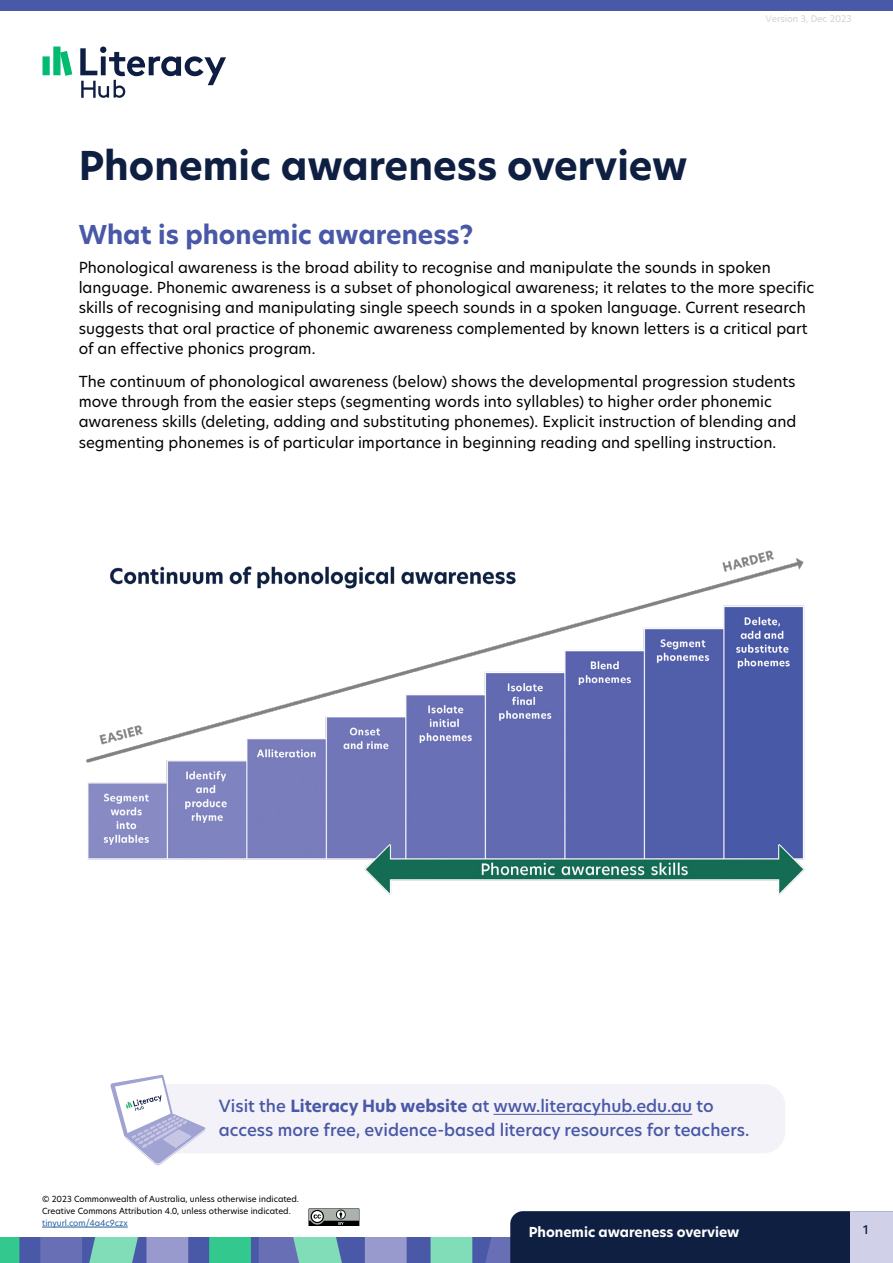
<style>
.page{position:relative;width:893px;height:1263px;background:#fff}
.page>*{position:absolute;margin:0;border:0;box-sizing:border-box;transform-origin:0 0}
.t1{font:700 39px "New Hero";color:#0e1f42}
.t2{font:700 25.5px "New Hero";color:#4958a7}
.t3{font:500 16.5px/24px "New Hero";color:#4958a7}
.t4{font:15px/20.2px "New Hero";color:#000}
.t5{font:700 13.5px "New Hero";color:#fff}
.t6{font:500 12px "New Hero";color:#0e1f42}
.t7{font:9px "New Hero";color:#d1d3d4}
.t8{font:8.25px/12px "New Hero";color:#000}
.t9{font:8.25px "New Hero";color:#215e9e}
.s1{font-weight:700}
</style>
<div class="page">
<div style="left:0;top:1237px;width:893px;height:26px;background:#4958a7"></div>
<svg style="left:0;top:1237px;width:19px;height:26px"></svg>
<svg style="left:209px;top:1237px;width:42px;height:26px"></svg>
<svg style="left:40px;top:1237px;width:148px;height:26px;background:#7897b9"></svg>
<svg style="left:259px;top:1237px;width:148px;height:26px"></svg>
<div style="left:0;top:0;width:893px;height:11px;background:#4958a7"></div>
<svg style="left:80px;top:47px;width:146px;height:51px"></svg>
<svg style="left:43px;top:47px;width:29px;height:29px"></svg>
<svg style="left:431px;top:1211px;width:419px;height:52px;background:#2e415f"></svg>
<div style="left:850px;top:1211px;width:43px;height:52px;background:#d0d0e9"></div>
<svg style="left:309px;top:1208px;width:50px;height:18px"></svg>
<hr style="left:42px;top:1227px;width:86px;height:1px;background:#215e9e">
<img style="left:86px;top:550px;width:719px;height:345px">
<svg style="left:110px;top:1075px;width:675px;height:91px"></svg>
<hr style="left:493px;top:1114px;width:199px;height:1px;background:#4958a7">
<h1 class="t1" style="left:79px;top:139px;width:610px">Phonemic awareness overview</h1>
<p class="t7" style="left:765px;top:13px;width:88px">Version 3, Dec 2023</p>
<h2 class="t2" style="left:79px;top:217px;width:396px">What is phonemic awareness?</h2>
<p class="t4" style="left:79px;top:257px;width:737px">Phonological awareness is the broad ability to recognise and manipulate the sounds in spoken language. Phonemic awareness is a subset of phonological awareness; it relates to the more specifc skills of recognising and manipulating single speech sounds in a spoken language. Current research suggests that oral practice of phonemic awareness complemented by known letters is a critical part of an effective phonics program.</p>
<p class="t4" style="left:79px;top:371px;width:719px">The continuum of phonological awareness (below) shows the developmental progression students move through from the easier steps (segmenting words into syllables) to higher order phonemic awareness skills (deleting, adding and substituting phonemes). Explicit instruction of blending and segmenting phonemes is of particular importance in beginning reading and spelling instruction.</p>
<p class="t3" style="left:219px;top:1094px;width:532px">Visit the <span class="s1">Literacy Hub website</span> at www.literacyhub.edu.au to access more free, evidence-based literacy resources for teachers.</p>
<p class="t8" style="left:42px;top:1193px;width:258px">© 2023 Commonwealth of Australia, unless otherwise indicated.<br>Creative Commons Attribution 4.0, unless otherwise indicated.</p>
<p class="t9" style="left:42px;top:1217px;width:87px">tinyurl.com/4a4c9czx</p>
<p class="t5" style="left:529px;top:1223px;width:212px">Phonemic awareness overview</p>
<p class="t6" style="left:863px;top:1221px;width:7px">1</p>
</div>
